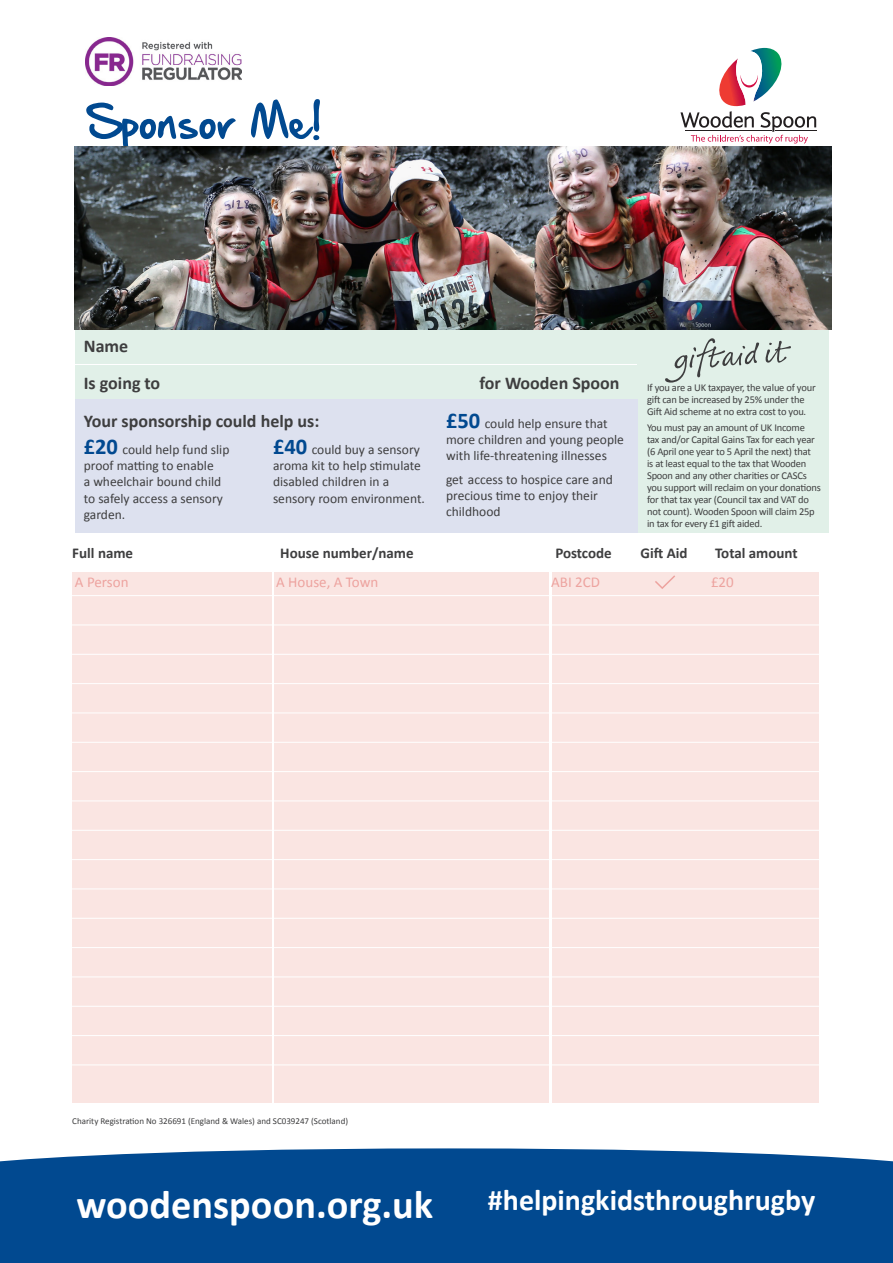
<style>
.page{position:relative;width:893px;height:1263px;background:#fff}
.page>*{position:absolute;margin:0;border:0;box-sizing:border-box;transform-origin:0 0}
.t1{font:54px "Hand Of Sean Pro";color:#014990}
.t2{font:700 40.35px "Calibri";color:#fff}
.t3{font:300 40.35px "Calibri";color:#fff}
.small_sub_header{font:700 30px "Calibri";color:#fff}
.large_body{font:700 18px "Calibri";color:#3e3e3f}
.large_body-2{font:700 15px "Calibri";color:#3e3e3f}
.large_body-3{font:15px "Calibri";color:#eda39f}
.Small_body{font:13.5px/16.2px "Calibri";color:#3e3e3f}
.body{font:10.5px/12px "Calibri";letter-spacing:-.02em;color:#3e3e3f}
.t4{font:9px "Calibri";color:#3e3e3f}
.s1{font-weight:700;font-size:22.5px;color:#014990}
</style>
<div class="page">
<div style="left:0;top:1148px;width:893px;height:115px;background:#014990"></div>
<svg style="left:680px;top:48px;width:136px;height:96px"></svg>
<div style="left:637px;top:329px;width:192px;height:204px;background:#e1f0e8"></div>
<div style="left:75px;top:366px;width:562px;height:34px;background:#e1f0e8"></div>
<div style="left:75px;top:329px;width:562px;height:34px;background:#e1f0e8"></div>
<div style="left:75px;top:400px;width:562px;height:133px;background:#dde1ef"></div>
<div style="left:72px;top:572px;width:200px;height:531px;background:#fae5e2"></div>
<div style="left:274px;top:572px;width:275px;height:531px;background:#fae5e2"></div>
<div style="left:552px;top:572px;width:79px;height:531px;background:#fae5e2"></div>
<div style="left:699px;top:572px;width:119px;height:531px;background:#fae5e2"></div>
<div style="left:631px;top:572px;width:68px;height:531px;background:#fae5e2"></div>
<hr style="left:55px;top:595px;width:785px;height:1px;background:#fff">
<hr style="left:55px;top:654px;width:785px;height:1px;background:#fff">
<hr style="left:55px;top:712px;width:785px;height:1px;background:#fff">
<hr style="left:55px;top:888px;width:785px;height:1px;background:#fff">
<hr style="left:55px;top:771px;width:785px;height:1px;background:#fff">
<hr style="left:55px;top:947px;width:785px;height:1px;background:#fff">
<hr style="left:55px;top:830px;width:785px;height:1px;background:#fff">
<hr style="left:55px;top:1006px;width:785px;height:1px;background:#fff">
<hr style="left:55px;top:625px;width:785px;height:1px;background:#fff">
<hr style="left:55px;top:683px;width:785px;height:1px;background:#fff">
<hr style="left:55px;top:742px;width:785px;height:1px;background:#fff">
<hr style="left:55px;top:918px;width:785px;height:1px;background:#fff">
<hr style="left:55px;top:800px;width:785px;height:1px;background:#fff">
<hr style="left:55px;top:976px;width:785px;height:1px;background:#fff">
<hr style="left:55px;top:859px;width:785px;height:1px;background:#fff">
<hr style="left:55px;top:1035px;width:785px;height:1px;background:#fff">
<hr style="left:55px;top:1064px;width:785px;height:1px;background:#fff">
<svg style="left:655px;top:575px;width:20px;height:14px"></svg>
<svg style="left:665px;top:338px;width:126px;height:45px"></svg>
<img style="left:75px;top:147px;width:756px;height:182px">
<img style="left:85px;top:37px;width:156px;height:48px">
<div style="left:488px;top:1187px;width:328px;height:47px;background:#014990"></div>
<p class="t1" style="left:85px;top:87px;width:239px">Sponsor Me!</p>
<p class="large_body" style="left:84px;top:334px;width:46px">Name</p>
<p class="large_body" style="left:84px;top:372px;width:78px">Is going to</p>
<p class="large_body" style="left:479px;top:372px;width:142px">for Wooden Spoon</p>
<p class="large_body" style="left:84px;top:409px;width:237px">Your sponsorship could help us:</p>
<p class="Small_body" style="left:446px;top:415px;width:179px"><span class="s1">£50</span> could help ensure that more children and young people with life-threatening illnesses</p>
<p class="Small_body" style="left:446px;top:471px;width:168px">get access to hospice care and precious time to enjoy their childhood</p>
<p class="Small_body" style="left:84px;top:441px;width:147px"><span class="s1">£20</span> could help fund slip proof matting to enable<br>a wheelchair bound child to safely access a sensory garden.</p>
<p class="Small_body" style="left:273px;top:441px;width:153px"><span class="s1">£40</span> could buy a sensory aroma kit to help stimulate disabled children in a sensory room environment.</p>
<p class="body" style="left:647px;top:381px;width:170px">If you are a UK taxpayer, the value of your gift can be increased by 25% under the<br>Gift Aid scheme at no extra cost to you.</p>
<p class="body" style="left:647px;top:422px;width:175px">You must pay an amount of UK Income<br>tax and/or Capital Gains Tax for each year (6 April one year to 5 April the next) that<br>is at least equal to the tax that Wooden Spoon and any other charities or CASCs you support will reclaim on your donations for that tax year (Council tax and VAT do not count). Wooden Spoon will claim 25p in tax for every £1 gift aided.</p>
<p class="large_body-2" style="left:72px;top:543px;width:62px">Full name</p>
<p class="large_body-2" style="left:280px;top:543px;width:135px">House number/name</p>
<p class="large_body-2" style="left:555px;top:543px;width:58px">Postcode</p>
<p class="large_body-2" style="left:640px;top:543px;width:49px">Gift Aid</p>
<p class="large_body-2" style="left:715px;top:543px;width:84px">Total amount</p>
<p class="large_body-3" style="left:75px;top:572px;width:55px">A Person</p>
<p class="large_body-3" style="left:276px;top:572px;width:104px">A House, A Town</p>
<p class="large_body-3" style="left:551px;top:572px;width:50px">ABI 2CD</p>
<p class="large_body-3" style="left:711px;top:572px;width:24px">£20</p>
<p class="t4" style="left:72px;top:1116px;width:277px">Charity Registration No 326691 (England &amp; Wales) and SC039247 (Scotland)</p>
<p class="small_sub_header" style="left:488px;top:1181px;width:329px">#helpingkidsthroughrugby</p>
<h2 class="t2" style="left:77px;top:1178px;width:358px">woodenspoon.org.uk</h2>
<h2 class="t3" style="left:604px;top:1179px;width:214px">#wearerugby</h2>
</div>
